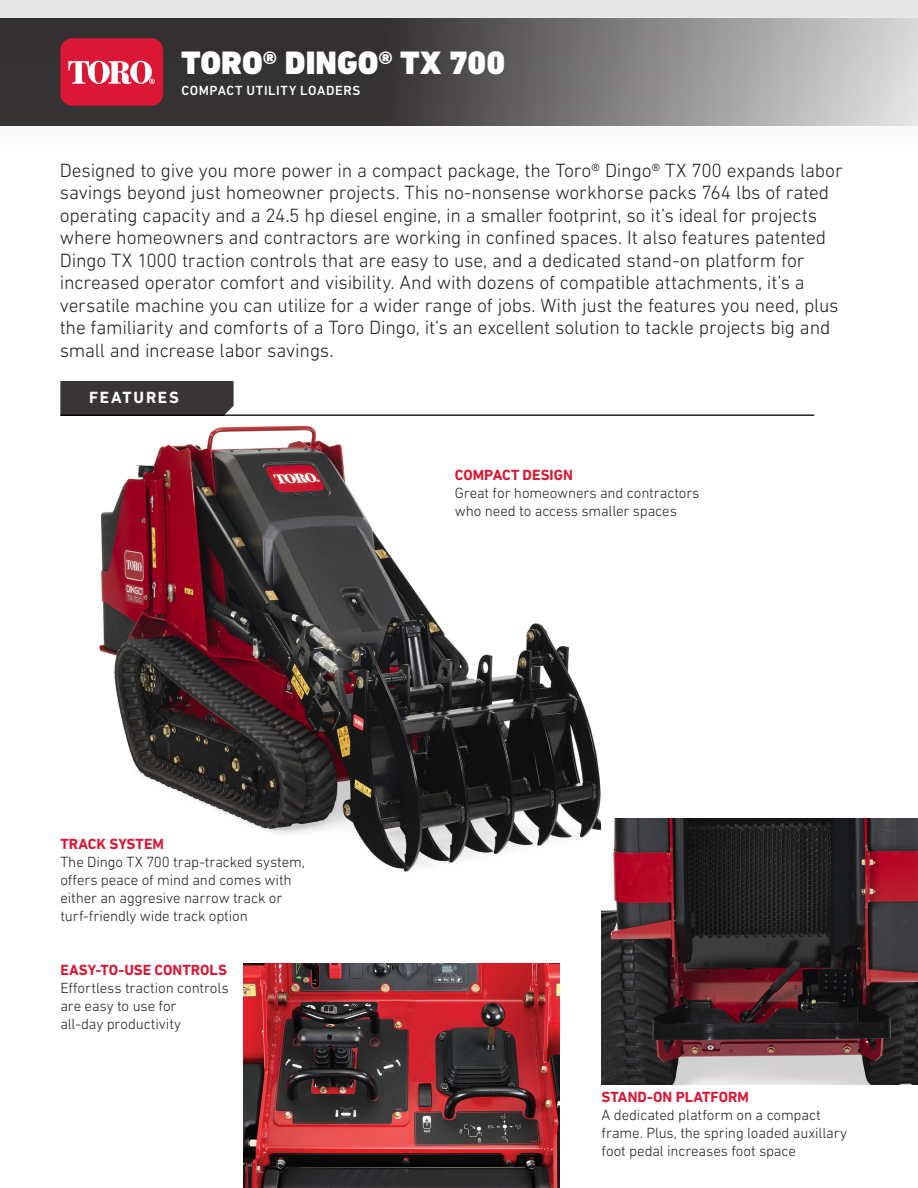
<style>
.page{position:relative;width:918px;height:1188px;background:#fff}
.page>*{position:absolute;margin:0;border:0;box-sizing:border-box;transform-origin:0 0}
.t1{font:900 33px "DIN Next LT Pro";color:#fff}
.t2{font:300 19.5px/22.5px "DIN Next LT Pro";letter-spacing:-.01em;color:#231f20}
.t3{font:700 16.5px "DIN Next LT Pro";letter-spacing:.105em;color:#fff}
.t4{font:300 15px/18px "DIN Next LT Pro";letter-spacing:-.01em;color:#231f20}
.t5{font:700 15px "DIN Next LT Pro";color:#dc1736}
.t6{font:500 13.5px "DIN Next LT Pro";letter-spacing:.045em;color:#fff}
</style>
<div class="page">
<div style="left:0;top:0;width:918px;height:18px;background:#e6e6e6"></div>
<svg style="left:0;top:18px;width:918px;height:108px;background:#6a6868"></svg>
<div style="left:60px;top:38px;width:103px;height:68px;background:#dc1736;border-radius:12px"></div>
<svg style="left:68px;top:61px;width:87px;height:23px"></svg>
<img style="left:99px;top:425px;width:534px;height:447px">
<img style="left:243px;top:964px;width:317px;height:224px">
<hr style="left:60px;top:414px;width:754px;height:2px;background:#231f20">
<svg style="left:60px;top:381px;width:174px;height:35px;background:#383536"></svg>
<img style="left:602px;top:819px;width:316px;height:265px">
<p class="t1" style="left:181px;top:43px;width:325px">TORO® DINGO® TX 700</p>
<p class="t6" style="left:181px;top:82px;width:180px">COMPACT UTILITY LOADERS</p>
<p class="t2" style="left:60px;top:159px;width:784px">Designed to give you more power in a compact package, the Toro® Dingo® TX 700 expands labor savings beyond just homeowner projects. This no-nonsense workhorse packs 764 lbs of rated operating capacity and a 24.5 hp diesel engine, in a smaller footprint, so it’s ideal for projects where homeowners and contractors are working in confined spaces. It also features patented Dingo TX 1000 traction controls that are easy to use, and a dedicated stand-on platform for increased operator comfort and visibility. And with dozens of compatible attachments, it’s a versatile machine you can utilize for a wider range of jobs. With just the features you need, plus the familiarity and comforts of a Toro Dingo, it’s an excellent solution to tackle projects big and small and increase labor savings.</p>
<p class="t3" style="left:89px;top:388px;width:91px">FEATURES</p>
<p class="t5" style="left:60px;top:835px;width:105px">TRACK SYSTEM</p>
<p class="t4" style="left:60px;top:853px;width:246px">The Dingo TX 700 trap-tracked system, offers peace of mind and comes with either an aggresive narrow track or turf-friendly wide track option</p>
<p class="t5" style="left:60px;top:961px;width:168px">EASY-TO-USE CONTROLS</p>
<p class="t4" style="left:60px;top:979px;width:170px">Effortless traction controls are easy to use for<br>all-day productivity</p>
<p class="t5" style="left:455px;top:466px;width:119px">COMPACT DESIGN</p>
<p class="t4" style="left:455px;top:484px;width:246px">Great for homeowners and contractors who need to access smaller spaces</p>
<p class="t5" style="left:602px;top:1088px;width:149px">STAND-ON PLATFORM</p>
<p class="t4" style="left:602px;top:1105px;width:247px">A dedicated platform on a compact frame. Plus, the spring loaded auxillary foot pedal increases foot space</p>
</div>
